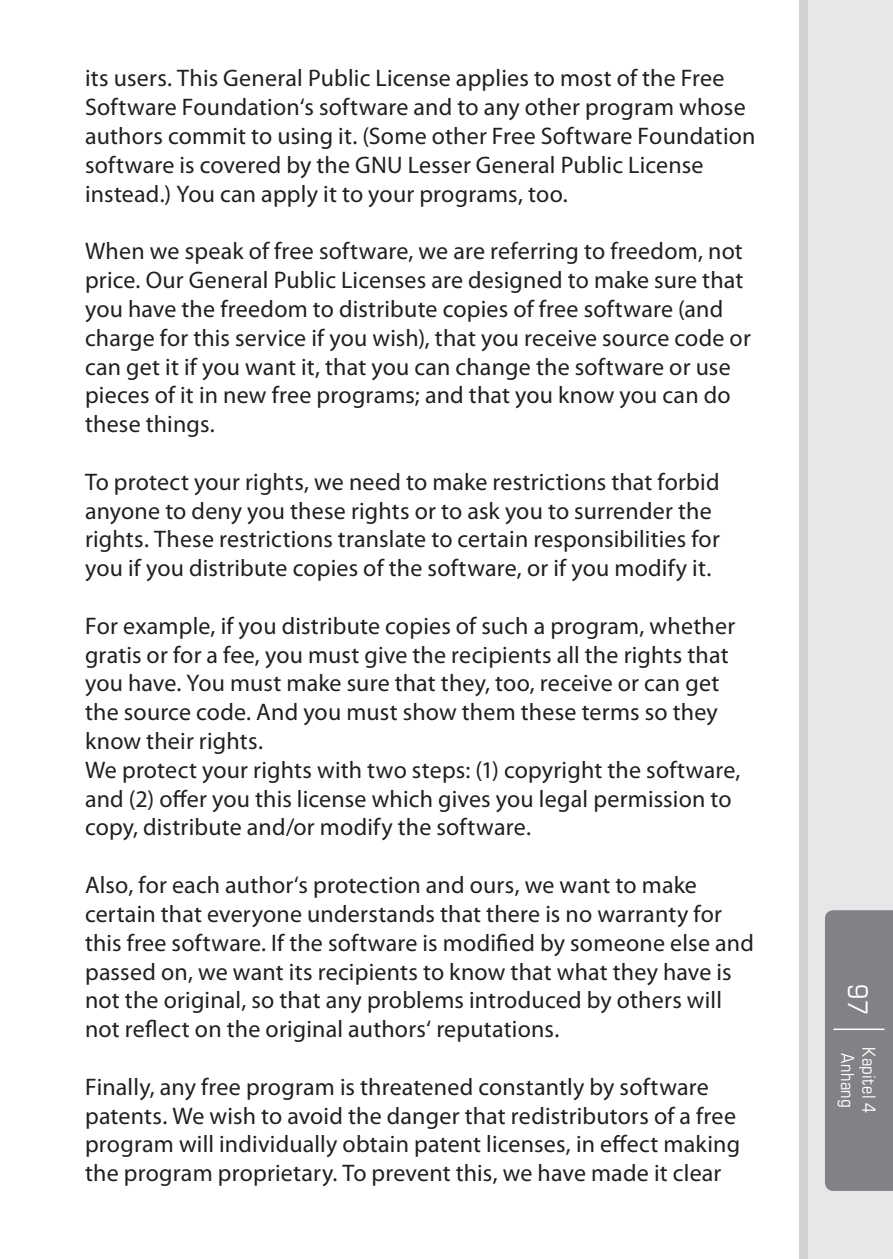
<style>
.page{position:relative;width:893px;height:1259px;background:#fff}
.page>*{position:absolute;margin:0;border:0;box-sizing:border-box;transform-origin:0 0}
.t1{font:condensed 27px "Eurostile";color:#fff}
.t2{font:24px/28.8px "Myriad Pro";letter-spacing:.005em;color:#231f20}
.t3{font:condensed 18px/21.6px "Eurostile";letter-spacing:.025em;color:#fff;text-align:center}
</style>
<div class="page">
<div style="left:799px;top:0;width:94px;height:1259px;background:#d1d2d4"></div>
<div style="left:808px;top:0;width:85px;height:1259px;background:#e6e7e9"></div>
<div style="left:825px;top:910px;width:68px;height:281px;background:#808285"></div>
<hr style="left:833px;top:1028px;width:51px;height:2px;background:#fff">
<p class="t2" style="left:85px;top:64px;width:672px">its users. This General Public License applies to most of the Free Software Foundation‘s software and to any other program whose authors commit to using it. (Some other Free Software Foundation software is covered by the GNU Lesser General Public License instead.) You can apply it to your programs, too.</p>
<p class="t2" style="left:85px;top:236px;width:667px">When we speak of free software, we are referring to freedom, not price. Our General Public Licenses are designed to make sure that you have the freedom to distribute copies of free software (and charge for this service if you wish), that you receive source code or can get it if you want it, that you can change the software or use pieces of it in new free programs; and that you know you can do these things.</p>
<p class="t2" style="left:85px;top:467px;width:636px">To protect your rights, we need to make restrictions that forbid anyone to deny you these rights or to ask you to surrender the rights. These restrictions translate to certain responsibilities for you if you distribute copies of the software, or if you modify it.</p>
<p class="t2" style="left:85px;top:611px;width:657px">For example, if you distribute copies of such a program, whether gratis or for a fee, you must give the recipients all the rights that you have. You must make sure that they, too, receive or can get the source code. And you must show them these terms so they know their rights.<br>We protect your rights with two steps: (1) copyright the software, and (2) offer you this license which gives you legal permission to copy, distribute and/or modify the software.</p>
<p class="t2" style="left:85px;top:870px;width:670px">Also, for each author‘s protection and ours, we want to make certain that everyone understands that there is no warranty for this free software. If the software is modified by someone else and passed on, we want its recipients to know that what they have is not the original, so that any problems introduced by others will not reflect on the original authors‘ reputations.</p>
<p class="t2" style="left:85px;top:1072px;width:657px">Finally, any free program is threatened constantly by software patents. We wish to avoid the danger that redistributors of a free program will individually obtain patent licenses, in effect making the program proprietary. To prevent this, we have made it clear</p>
<p class="t1" style="left:874px;top:984px;width:32px;rotate:90deg">97</p>
<p class="t3" style="left:880px;top:1047px;width:68px;rotate:90deg">Kapitel 4<br>Anhang</p>
</div>
